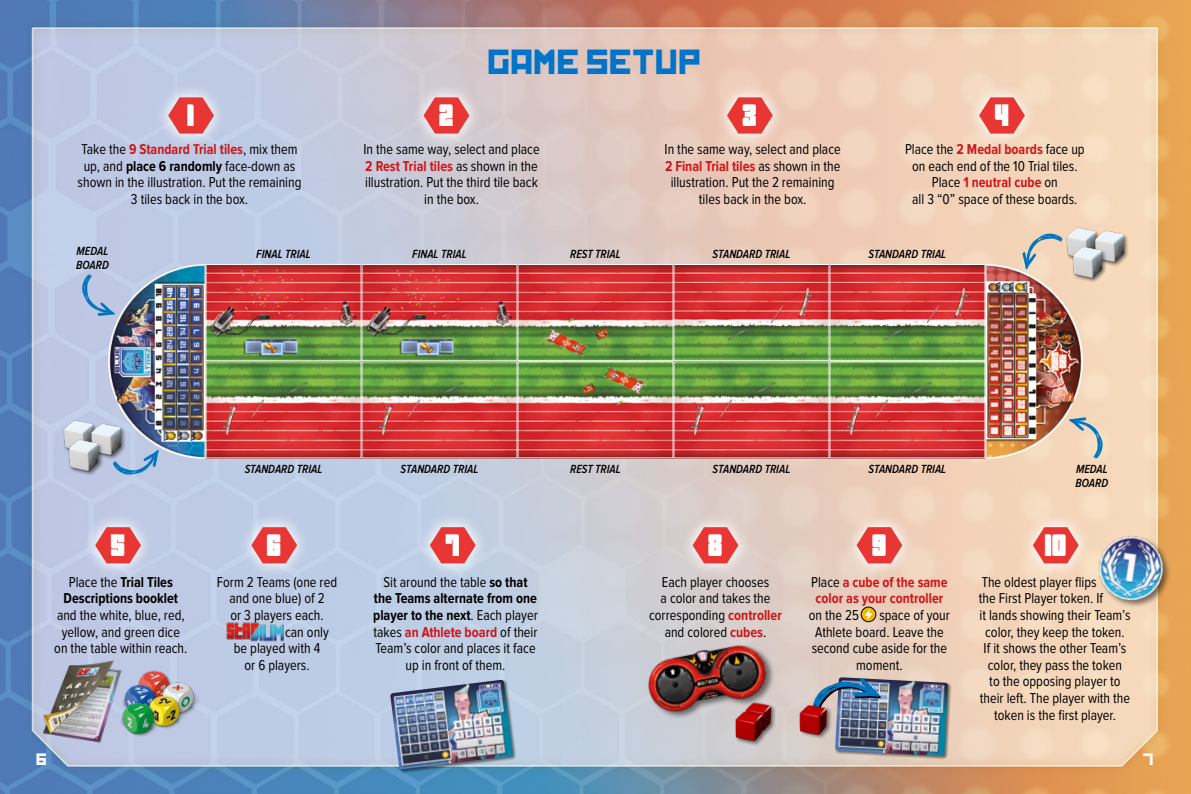
<style>
.page{position:relative;width:1191px;height:794px;background:#fff}
.page>*{position:absolute;margin:0;border:0;box-sizing:border-box;transform-origin:0 0}
.t1{font:33.25px "Kremlin";color:#0074c8}
.t2{font:900 29.75px "Pincoyablack";color:#fff}
.t3{font:15.75px "Kremlin";color:#fff}
.t4{font:14.88px/16.6px "Proxima Nova Cond";color:#000;text-align:center;scale:.95 1}
.t5{font:700 14.88px/16.6px "Proxima Nova Cond";color:#cd171a;scale:.95 1}
.t6{font:700 14.88px/16.6px "Proxima Nova Cond";color:#000;text-align:center;scale:.95 1}
.t7{font:italic 600 12.25px/14px "Proxima Nova Cond";color:#000;scale:.95 1}
.s1{font-weight:700;color:#cd171a}
.s2{font-weight:700}
.s3{font-weight:400}
.s4{font-weight:400;color:#000}
</style>
<div class="page">
<img style="left:0;top:0;width:1191px;height:794px">
<svg style="left:82px;top:273px;width:26px;height:43px"></svg>
<svg style="left:1069px;top:417px;width:34px;height:43px"></svg>
<svg style="left:154px;top:82px;width:74px;height:66px;background:#c3cee6"></svg>
<svg style="left:168px;top:97px;width:46px;height:37px;background:#e26365"></svg>
<svg style="left:409px;top:82px;width:74px;height:66px;background:#d3ced5"></svg>
<svg style="left:423px;top:97px;width:46px;height:37px;background:#e56362"></svg>
<svg style="left:713px;top:82px;width:73px;height:66px;background:#eecebd"></svg>
<svg style="left:727px;top:97px;width:46px;height:37px;background:#ea635d"></svg>
<svg style="left:965px;top:82px;width:73px;height:66px;background:#f4dac2"></svg>
<svg style="left:979px;top:97px;width:46px;height:37px;background:#eb645e"></svg>
<svg style="left:81px;top:512px;width:74px;height:66px;background:#c4cee6"></svg>
<svg style="left:95px;top:527px;width:46px;height:36px;background:#e36062"></svg>
<img style="left:225px;top:621px;width:60px;height:21px">
<svg style="left:237px;top:512px;width:74px;height:66px;background:#c3cfe7"></svg>
<svg style="left:251px;top:527px;width:46px;height:36px;background:#e36162"></svg>
<svg style="left:416px;top:512px;width:73px;height:66px;background:#c5d2e5"></svg>
<svg style="left:430px;top:527px;width:46px;height:36px;background:#e36162"></svg>
<svg style="left:861px;top:607px;width:15px;height:15px"></svg>
<div style="left:860px;top:606px;width:16px;height:16px;border:1px solid #000;border-radius:50%"></div>
<svg style="left:864px;top:609px;width:8px;height:11px"></svg>
<svg style="left:842px;top:512px;width:74px;height:66px;background:#edd4c2"></svg>
<svg style="left:856px;top:527px;width:46px;height:36px;background:#e9615c"></svg>
<svg style="left:678px;top:512px;width:74px;height:66px;background:#dcd1cf"></svg>
<svg style="left:692px;top:527px;width:46px;height:36px;background:#e7615e"></svg>
<svg style="left:1018px;top:512px;width:74px;height:66px;background:#f5dac1"></svg>
<svg style="left:1032px;top:527px;width:46px;height:36px;background:#eb625c"></svg>
<img style="left:108px;top:264px;width:974px;height:195px">
<div style="left:517px;top:264px;width:156px;height:97px;border:1px solid #fff"></div>
<div style="left:517px;top:361px;width:156px;height:97px;border:1px solid #fff"></div>
<div style="left:829px;top:264px;width:156px;height:97px;border:1px solid #fff"></div>
<div style="left:829px;top:361px;width:156px;height:97px;border:1px solid #fff"></div>
<div style="left:673px;top:264px;width:156px;height:97px;border:1px solid #fff"></div>
<div style="left:205px;top:264px;width:156px;height:97px;border:1px solid #fff"></div>
<div style="left:361px;top:264px;width:156px;height:97px;border:1px solid #fff"></div>
<img style="left:52px;top:409px;width:56px;height:53px">
<img style="left:1055px;top:216px;width:56px;height:19px">
<img style="left:80px;top:412px;width:55px;height:38px">
<img style="left:1082px;top:219px;width:56px;height:54px">
<img style="left:58px;top:428px;width:55px;height:53px">
<img style="left:1060px;top:235px;width:56px;height:54px">
<div style="left:390px;top:679px;width:127px;height:94px;background:#000;opacity:.5"></div>
<img style="left:390px;top:680px;width:123px;height:89px">
<div style="left:834px;top:676px;width:117px;height:84px;background:#000;opacity:.5"></div>
<img style="left:835px;top:677px;width:113px;height:79px">
<svg style="left:112px;top:450px;width:47px;height:25px"></svg>
<svg style="left:1022px;top:233px;width:41px;height:36px"></svg>
<img style="left:629px;top:628px;width:157px;height:96px">
<img style="left:726px;top:697px;width:55px;height:54px">
<div style="left:1097px;top:535px;width:74px;height:74px;background:#000;opacity:.5"></div>
<img style="left:1094px;top:534px;width:74px;height:71px">
<img style="left:123px;top:654px;width:89px;height:11px">
<img style="left:123px;top:665px;width:113px;height:68px">
<img style="left:123px;top:667px;width:75px;height:12px">
<img style="left:123px;top:679px;width:99px;height:67px">
<img style="left:123px;top:697px;width:43px;height:41px">
<img style="left:30px;top:650px;width:93px;height:100px">
<svg style="left:812px;top:678px;width:69px;height:41px;background:#6785a5"></svg>
<img style="left:790px;top:697px;width:45px;height:47px">
<h1 class="t1" style="left:488px;top:49px;width:215px">GAME SETUP</h1>
<h2 class="t2" style="left:188px;top:97px;width:8px">1</h2>
<h2 class="t2" style="left:439px;top:97px;width:15px">2</h2>
<h2 class="t2" style="left:743px;top:97px;width:15px">3</h2>
<h2 class="t2" style="left:995px;top:97px;width:15px">4</h2>
<p class="t4" style="left:78px;top:141px;width:237px">Take the <span class="s1">9 Standard Trial tiles</span>, mix them up, and <span class="s2">place 6 randomly</span> face-down as shown in the illustration. Put the remaining 3 tiles back in the box.</p>
<p class="t4" style="left:363px;top:141px;width:187px">In the same way, select and place<br><span class="s1">2 Rest Trial tiles</span> as shown in the illustration. Put the third tile back in the box.</p>
<p class="t4" style="left:664px;top:141px;width:187px">In the same way, select and place<br><span class="s1">2 Final Trial tiles</span> as shown in the illustration. Put the 2 remaining tiles back in the box.</p>
<p class="t4" style="left:905px;top:141px;width:190px">Place the <span class="s1">2 Medal boards</span> face up on each end of the 10 Trial tiles.<br>Place <span class="s1">1 neutral cube</span> on<br>all 3 “0” space of these boards.</p>
<p class="t7" style="left:77px;top:244px;width:35px">MEDAL</p>
<p class="t7" style="left:256px;top:247px;width:59px">FINAL TRIAL</p>
<p class="t7" style="left:76px;top:258px;width:36px">BOARD</p>
<p class="t7" style="left:412px;top:247px;width:59px">FINAL TRIAL</p>
<p class="t7" style="left:570px;top:247px;width:55px">REST TRIAL</p>
<p class="t7" style="left:712px;top:247px;width:83px">STANDARD TRIAL</p>
<p class="t7" style="left:868px;top:247px;width:83px">STANDARD TRIAL</p>
<p class="t7" style="left:245px;top:462px;width:83px">STANDARD TRIAL</p>
<p class="t7" style="left:400px;top:462px;width:83px">STANDARD TRIAL</p>
<p class="t7" style="left:570px;top:462px;width:55px">REST TRIAL</p>
<p class="t7" style="left:712px;top:462px;width:83px">STANDARD TRIAL</p>
<p class="t7" style="left:868px;top:462px;width:83px">STANDARD TRIAL</p>
<p class="t7" style="left:1075px;top:462px;width:36px">MEDAL<br>BOARD</p>
<h2 class="t2" style="left:111px;top:527px;width:15px">5</h2>
<p class="t6" style="left:64px;top:574px;width:122px"><span class="s3">Place the</span> Trial Tiles<br>Descriptions booklet</p>
<p class="t4" style="left:54px;top:607px;width:142px">and the white, blue, red, yellow, and green dice on the table within reach.</p>
<h2 class="t2" style="left:267px;top:527px;width:15px">6</h2>
<h2 class="t2" style="left:446px;top:527px;width:15px">7</h2>
<p class="t4" style="left:217px;top:574px;width:128px">Form 2 Teams (one red</p>
<p class="t4" style="left:229px;top:590px;width:102px">and one blue) of 2</p>
<p class="t4" style="left:230px;top:607px;width:100px">or 3 players each.</p>
<p class="t4" style="left:285px;top:623px;width:48px">can only</p>
<p class="t4" style="left:234px;top:640px;width:93px">be played with 4</p>
<p class="t4" style="left:244px;top:657px;width:70px">or 6 players.</p>
<p class="t4" style="left:373px;top:574px;width:175px">Sit around the table <span class="s2">so that the Teams alternate from one player to the next</span>. Each player takes <span class="s1">an Athlete board</span> of their<br>Team’s color and places it face up in front of them.</p>
<h2 class="t2" style="left:708px;top:527px;width:15px">8</h2>
<h2 class="t2" style="left:872px;top:527px;width:15px">9</h2>
<p class="t4" style="left:649px;top:574px;width:141px">Each player chooses<br>a color and takes the corresponding <span class="s1">controller </span>and colored <span class="s1">cubes</span>.</p>
<p class="t5" style="left:811px;top:574px;width:145px"><span class="s4">Place</span> a cube of the same color as your controller</p>
<p class="t4" style="left:809px;top:607px;width:54px">on the 25</p>
<p class="t4" style="left:879px;top:607px;width:76px">space of your</p>
<p class="t4" style="left:815px;top:623px;width:137px">Athlete board. Leave the</p>
<p class="t4" style="left:811px;top:640px;width:144px">second cube aside for the</p>
<p class="t4" style="left:856px;top:657px;width:50px">moment.</p>
<h2 class="t2" style="left:1045px;top:527px;width:23px">10</h2>
<p class="t4" style="left:981px;top:574px;width:123px">The oldest player flips</p>
<p class="t4" style="left:979px;top:590px;width:132px">the First Player token. If</p>
<p class="t4" style="left:979px;top:607px;width:160px">it lands showing their Team’s</p>
<p class="t4" style="left:985px;top:623px;width:148px">color, they keep the token.</p>
<p class="t4" style="left:983px;top:640px;width:152px">If it shows the other Team’s</p>
<p class="t4" style="left:988px;top:657px;width:143px">color, they pass the token</p>
<p class="t4" style="left:989px;top:673px;width:140px">to the opposing player to</p>
<p class="t4" style="left:979px;top:690px;width:160px">their left. The player with the</p>
<p class="t4" style="left:994px;top:707px;width:130px">token is the first player.</p>
<p class="t3" style="left:36px;top:753px;width:12px">6</p>
<p class="t3" style="left:1143px;top:753px;width:12px">7</p>
</div>
